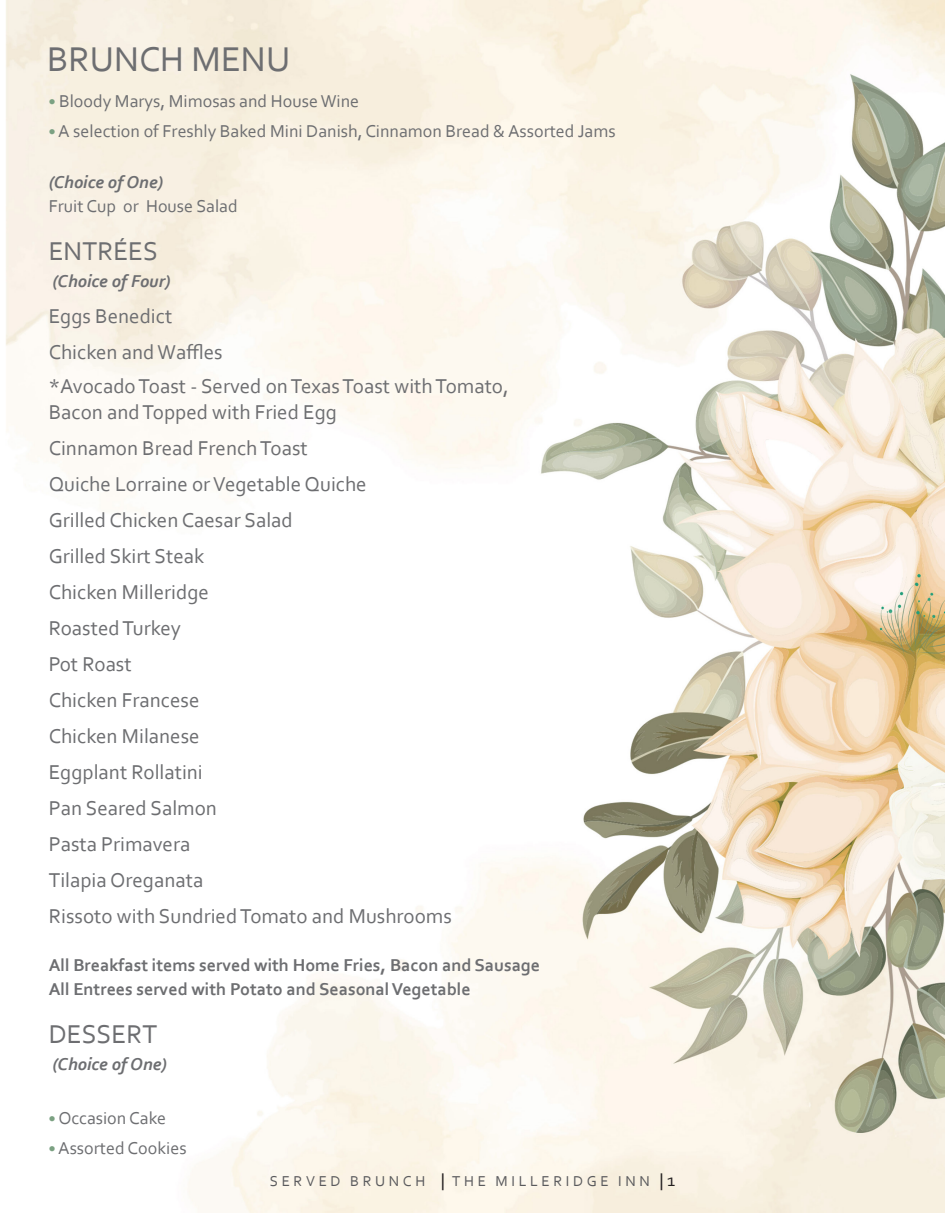
<style>
.page{position:relative;width:945px;height:1215px;background:#fff}
.page>*{position:absolute;margin:0;border:0;box-sizing:border-box;transform-origin:0 0}
.t1{font:36px "Corbel";color:#6d6e71}
.t2{font:27px "Corbel";color:#6d6e71}
.t3{font:21px/36px "Corbel";color:#6d6e71}
.t4{font:18px "Corbel";color:#6d6e71}
.t5{font:700 18px "Corbel";color:#6d6e71}
.t6{font:italic 700 18px "Corbel";color:#6d6e71}
.t7{font:15px "Corbel";letter-spacing:.24em;color:#5a5a5d}
.s1{color:#7ba182}
.s2{font-size:18px;color:#231f20}
</style>
<div class="page">
<img style="left:6px;top:0;width:939px;height:1212px">
<p class="t1" style="left:47px;top:37px;width:244px">BRUNCH MENU</p>
<p class="t4" style="left:49px;top:90px;width:312px"><span class="s1">●</span> Bloody Marys, Mimosas and House Wine</p>
<p class="t4" style="left:49px;top:120px;width:568px"><span class="s1">●</span> A selection of Freshly Baked Mini Danish, Cinnamon Bread &amp; Assorted Jams</p>
<p class="t6" style="left:49px;top:171px;width:116px">(Choice of One)</p>
<p class="t4" style="left:49px;top:195px;width:190px">Fruit Cup or House Salad</p>
<p class="t2" style="left:49px;top:234px;width:111px">ENTRÉES</p>
<p class="t6" style="left:52px;top:270px;width:120px">(Choice of Four)</p>
<p class="t3" style="left:49px;top:297px;width:175px">Eggs Benedict<br>Chicken and Waffles</p>
<p class="t3" style="left:49px;top:372px;width:461px;line-height:26.2px">*Avocado Toast - Served on Texas Toast with Tomato,<br>Bacon and Topped with Fried Egg</p>
<p class="t3" style="left:49px;top:429px;width:261px">Cinnamon Bread French Toast</p>
<p class="t3" style="left:49px;top:465px;width:319px">Quiche Lorraine or Vegetable Quiche<br>Grilled Chicken Caesar Salad</p>
<p class="t3" style="left:49px;top:537px;width:157px">Grilled Skirt Steak</p>
<p class="t3" style="left:49px;top:573px;width:162px">Chicken Milleridge</p>
<p class="t3" style="left:49px;top:609px;width:134px">Roasted Turkey</p>
<p class="t3" style="left:49px;top:645px;width:85px">Pot Roast</p>
<p class="t3" style="left:49px;top:681px;width:152px">Chicken Francese<br>Chicken Milanese</p>
<p class="t3" style="left:49px;top:753px;width:156px">Eggplant Rollatini</p>
<p class="t3" style="left:49px;top:789px;width:170px">Pan Seared Salmon</p>
<p class="t3" style="left:49px;top:825px;width:143px">Pasta Primavera</p>
<p class="t3" style="left:49px;top:861px;width:156px">Tilapia Oreganata</p>
<p class="t3" style="left:49px;top:897px;width:405px">Rissoto with Sundried Tomato and Mushrooms</p>
<p class="t5" style="left:49px;top:954px;width:493px">All Breakfast items served with Home Fries, Bacon and Sausage</p>
<p class="t5" style="left:49px;top:978px;width:423px">All Entrees served with Potato and Seasonal Vegetable</p>
<p class="t2" style="left:49px;top:1017px;width:110px">DESSERT</p>
<p class="t6" style="left:52px;top:1053px;width:116px">(Choice of One)</p>
<p class="t4" style="left:49px;top:1107px;width:119px"><span class="s1">●</span> Occasion Cake</p>
<p class="t4" style="left:49px;top:1137px;width:139px"><span class="s1">●</span> Assorted Cookies</p>
<p class="t7" style="left:270px;top:1171px;width:407px">SERVED BRUNCH <span class="s2">|</span> THE MILLERIDGE INN <span class="s2">| 1</span></p>
</div>
